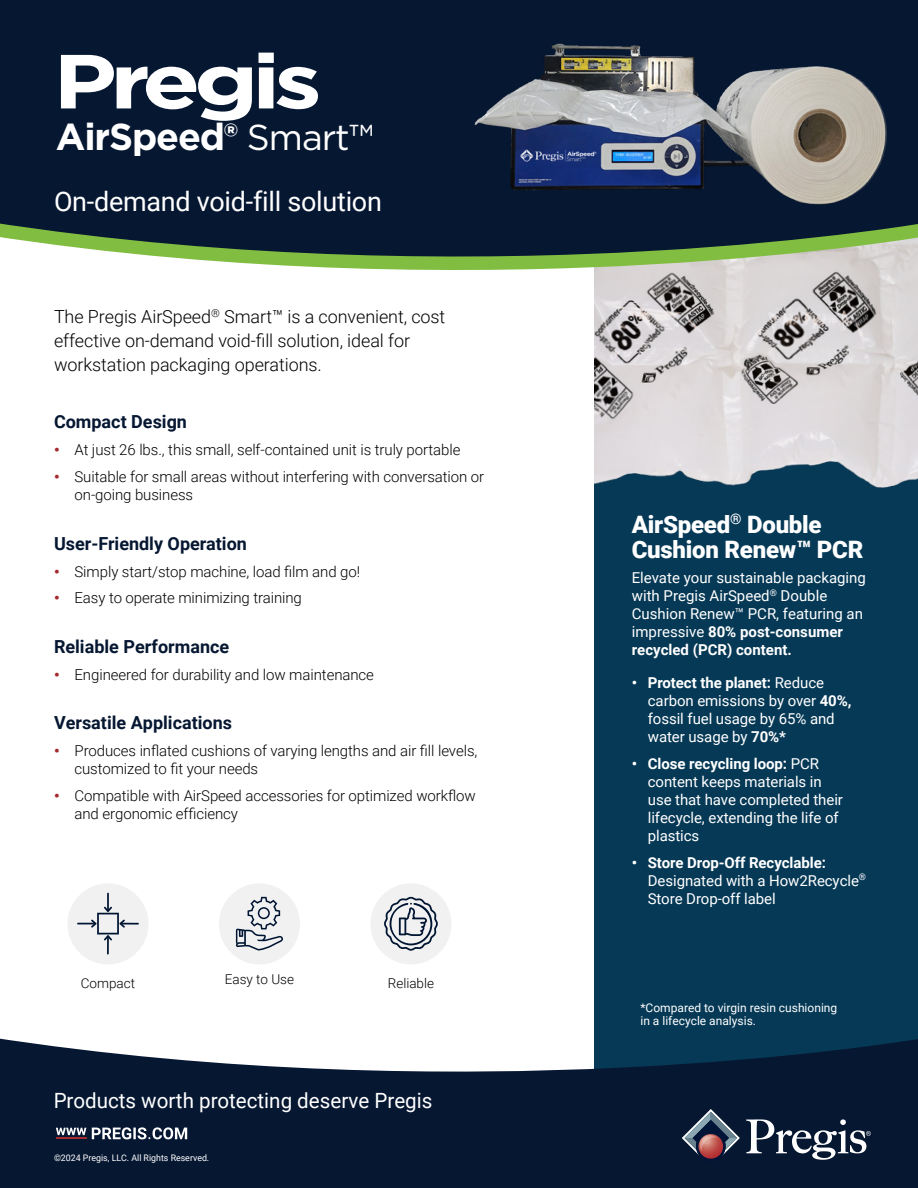
<style>
.page{position:relative;width:918px;height:1188px;background:#fff}
.page>*{position:absolute;margin:0;border:0;box-sizing:border-box;transform-origin:0 0}
.Pregis_brand_name-lit_header{font:700 76.5px "Gotham";letter-spacing:-.07em;color:#fff;scale:1.25 1}
.Product_brand_name-lit_head{font:700 37.5px "Gotham";letter-spacing:-.03em;color:#fff}
.banner_text{font:27px "Roboto";letter-spacing:-.01em;color:#fff}
.H4_black{font:900 24px/25.5px "Roboto";letter-spacing:-.01em;color:#fff}
.Body_14_17_W{font:21px "Roboto";color:#fff}
.body_-_K{font:300 18px/24px "Roboto";letter-spacing:-.005em;color:#000}
.h5_blue{font:700 18px "Roboto";color:#061732}
.t1{font:300 15px/18px "Roboto";letter-spacing:-.005em;color:#000}
.body_-_white{font:15px/18px "Roboto";letter-spacing:-.005em;color:#fff}
.captions{font:300 13.5px "Roboto";color:#000}
.body_-_white-2{font:12px/13.5px "Roboto";color:#fff}
.t2{font:9px "Roboto";color:#fff}
.s1{font-weight:400;font-size:36px}
.s2{font-weight:900;color:#a42a2f}
.s3{font-weight:700}
</style>
<div class="page">
<div style="left:594px;top:19px;width:324px;height:1169px;background:#063956"></div>
<img style="left:594px;top:314px;width:324px;height:174px">
<svg style="left:594px;top:300px;width:324px;height:14px;background:#b6b3b4"></svg>
<svg style="left:0;top:0;width:918px;height:300px;background:#3a4a56"></svg>
<img style="left:459px;top:22px;width:435px;height:196px">
<svg style="left:0;top:1038px;width:918px;height:150px;fill:#061732"></svg>
<div style="left:696px;top:1131px;width:30px;height:30px;background:#001438;border-radius:50%"></div>
<svg style="left:699px;top:1134px;width:24px;height:25px"></svg>
<svg style="left:682px;top:1109px;width:58px;height:47px;background:#4c4a5d"></svg>
<svg style="left:746px;top:1119px;width:125px;height:41px;background:#455266"></svg>
<svg style="left:56px;top:1127px;width:131px;height:12px"></svg>
<div style="left:68px;top:883px;width:80px;height:81px;background:#f1f1f2;border-radius:50%"></div>
<svg style="left:77px;top:893px;width:62px;height:62px"></svg>
<div style="left:219px;top:883px;width:81px;height:81px;background:#f1f1f2;border-radius:50%"></div>
<svg style="left:236px;top:897px;width:47px;height:53px"></svg>
<div style="left:370px;top:883px;width:81px;height:81px;background:#f1f1f2;border-radius:50%"></div>
<svg style="left:384px;top:897px;width:54px;height:54px"></svg>
<p class="Pregis_brand_name-lit_header" style="left:53px;top:31px;width:217px">Pregis</p>
<p class="Product_brand_name-lit_head" style="left:56px;top:112px;width:319px">AirSpeed® <span class="s1">Smart™</span></p>
<p class="banner_text" style="left:54px;top:182px;width:330px">On-demand void-fill solution</p>
<p class="body_-_K" style="left:54px;top:304px;width:393px">The Pregis AirSpeed<sup>®</sup> Smart™ is a convenient, cost effective on-demand void-fill solution, ideal for workstation packaging operations.</p>
<p class="h5_blue" style="left:54px;top:409px;width:135px">Compact Design</p>
<p class="t1" style="left:54px;top:440px;width:408px"><span class="s2">•</span> At just 26 lbs., this small, self-contained unit is truly portable</p>
<p class="t1" style="left:75px;top:467px;width:411px;text-indent:-21px"><span class="s2">•</span> Suitable for small areas without interfering with conversation or on-going business</p>
<p class="h5_blue" style="left:54px;top:531px;width:194px">User-Friendly Operation</p>
<p class="t1" style="left:54px;top:562px;width:308px"><span class="s2">•</span> Simply start/stop machine, load film and go!</p>
<p class="t1" style="left:54px;top:589px;width:249px"><span class="s2">•</span> Easy to operate minimizing training</p>
<p class="h5_blue" style="left:54px;top:634px;width:177px">Reliable Performance</p>
<p class="t1" style="left:54px;top:665px;width:322px"><span class="s2">•</span> Engineered for durability and low maintenance</p>
<p class="h5_blue" style="left:54px;top:710px;width:180px">Versatile Applications</p>
<p class="t1" style="left:75px;top:741px;width:404px;text-indent:-21px"><span class="s2">•</span> Produces inflated cushions of varying lengths and air fill levels, customized to fit your needs</p>
<p class="t1" style="left:75px;top:786px;width:403px;text-indent:-21px"><span class="s2">•</span> Compatible with AirSpeed accessories for optimized workflow and ergonomic efficiency</p>
<p class="captions" style="left:81px;top:974px;width:56px">Compact</p>
<p class="captions" style="left:225px;top:970px;width:71px">Easy to Use</p>
<p class="captions" style="left:388px;top:974px;width:48px">Reliable</p>
<p class="Body_14_17_W" style="left:54px;top:1086px;width:380px">Products worth protecting deserve Pregis</p>
<p class="t2" style="left:54px;top:1151px;width:157px">©2024 Pregis, LLC. All Rights Reserved.</p>
<p class="H4_black" style="left:632px;top:511px;width:233px">AirSpeed<sup>®</sup> Double<br>Cushion Renew™ PCR</p>
<p class="body_-_white" style="left:632px;top:568px;width:236px">Elevate your sustainable packaging with Pregis AirSpeed<sup>®</sup> Double<br>Cushion Renew™ PCR, featuring an impressive <span class="s3">80% post-consumer recycled (PCR) content.</span></p>
<p class="body_-_white" style="left:648px;top:674px;width:205px;text-indent:-16px"><span class="s3">• Protect the planet:</span> Reduce carbon emissions by over <span class="s3">40%, </span>fossil fuel usage by 65% and water usage by <span class="s3">70%*</span></p>
<p class="body_-_white" style="left:648px;top:754px;width:197px;text-indent:-16px"><span class="s3">• Close recycling loop:</span> PCR content keeps materials in use that have completed their lifecycle, extending the life of plastics</p>
<p class="body_-_white" style="left:648px;top:853px;width:220px;text-indent:-16px"><span class="s3">• Store Drop-Off Recyclable:<br></span>Designated with a How2Recycle<sup>®<br></sup>Store Drop-off label</p>
<p class="body_-_white-2" style="left:640px;top:1000px;width:198px">*Compared to virgin resin cushioning in a lifecycle analysis.</p>
</div>
